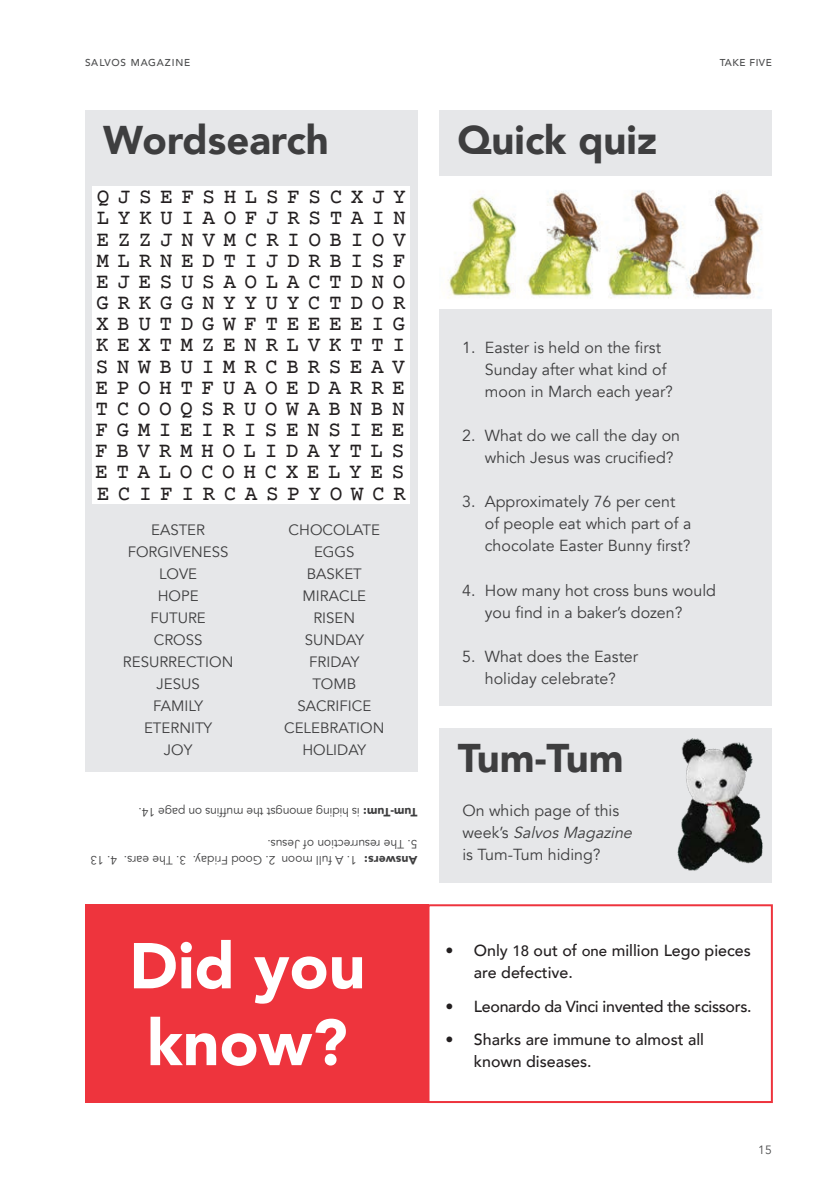
<style>
.page{position:relative;width:840px;height:1191px;background:#fff}
.page>*{position:absolute;margin:0;border:0;box-sizing:border-box;transform-origin:0 0}
.Trivia_Headings{font:900 64px/76.8px "Avenir";color:#fff}
.Trivia_Headings-2{font:900 40px "Avenir";color:#3e3e3f}
.t1{font:21.2px/21.2px "Courier Prime";letter-spacing:.395em;color:#231f20;text-align:justify}
.Body_-_Trivia_pag{font:16px/22px "Avenir";color:#3e3e3f}
.t2{font:500 16px/22px "Avenir";color:#231f20}
.t3{font:500 16px "Avenir";letter-spacing:-.02em;color:#231f20}
.Body_-_Trivia_pag-2{font:15px/22px "Avenir";color:#3e3e3f;text-align:center}
.Quiz_Answers{font:12px "Avenir";color:#3e3e3f}
.Quiz_Answers-2{font:900 12px "Avenir";letter-spacing:.01em;color:#3e3e3f}
.t4{font:12px "Avenir";color:#4b4c4d}
.Page_name_-_Right{font:500 10px "Avenir";letter-spacing:.08em;color:#4b4c4d}
.Page_name_-_Right-2{font:500 10px "Avenir";letter-spacing:.06em;color:#4b4c4d}
.s1{font-weight:900}
.s2{font-style:italic}
.s3{font-size:15px}
</style>
<div class="page">
<div style="left:85px;top:904px;width:343px;height:199px;background:#ee343d"></div>
<div style="left:427px;top:904px;width:345px;height:199px;border:2px solid #ee343d"></div>
<div style="left:85px;top:110px;width:332px;height:662px;background:#e6e7e9"></div>
<div style="left:439px;top:110px;width:332px;height:596px;background:#e6e7e9"></div>
<div style="left:439px;top:728px;width:332px;height:154px;background:#e6e7e9"></div>
<img style="left:677px;top:739px;width:86px;height:132px">
<div style="left:92px;top:186px;width:318px;height:318px;background:#fff"></div>
<img style="left:439px;top:176px;width:332px;height:133px">
<p class="Page_name_-_Right" style="left:85px;top:54px;width:107px">SALVOS MAGAZINE</p>
<p class="Trivia_Headings-2" style="left:103px;top:106px;width:227px">Wordsearch</p>
<p class="Trivia_Headings-2" style="left:457px;top:106px;width:201px">Quick quiz</p>
<p class="Page_name_-_Right-2" style="left:719px;top:54px;width:54px">TAKE FIVE</p>
<p class="t1" style="left:95px;top:188px;width:312px">QJSEFSHLSFSCXJY LYKUIAOFJRSTAIN EZZJNVMCRIOBIOV MLRNEDTIJDRBISF EJESUSAOLACTDNO GRKGGNYYUYCTDOR XBUTDGWFTEEEEIG KEXTMZENRLVKTTI SNWBUIMRCBRSEAV EPOHTFUAOEDARRE TCOOQSRUOWABNBN FGMIEIRISENSIEE FBVRMHOLIDAYTLS ETALOCOHCXELYES ECIFIRCASPYOWCR</p>
<p class="Body_-_Trivia_pag-2" style="left:151px;top:519px;width:55px">EASTER</p>
<p class="Body_-_Trivia_pag-2" style="left:128px;top:541px;width:102px">FORGIVENESS</p>
<p class="Body_-_Trivia_pag-2" style="left:159px;top:563px;width:40px">LOVE</p>
<p class="Body_-_Trivia_pag-2" style="left:158px;top:585px;width:42px">HOPE</p>
<p class="Body_-_Trivia_pag-2" style="left:150px;top:607px;width:57px">FUTURE</p>
<p class="Body_-_Trivia_pag-2" style="left:154px;top:629px;width:50px">CROSS</p>
<p class="Body_-_Trivia_pag-2" style="left:123px;top:651px;width:112px">RESURRECTION</p>
<p class="Body_-_Trivia_pag-2" style="left:156px;top:673px;width:45px">JESUS</p>
<p class="Body_-_Trivia_pag-2" style="left:153px;top:695px;width:51px">FAMILY</p>
<p class="Body_-_Trivia_pag-2" style="left:144px;top:717px;width:70px">ETERNITY</p>
<p class="Body_-_Trivia_pag-2" style="left:164px;top:739px;width:30px">JOY</p>
<p class="Body_-_Trivia_pag-2" style="left:284px;top:519px;width:102px">CHOCOLATE<br>EGGS<br>BASKET<br>MIRACLE<br>RISEN<br>SUNDAY<br>FRIDAY<br>TOMB<br>SACRIFICE<br>CELEBRATION<br>HOLIDAY</p>
<p class="Quiz_Answers" style="left:417px;top:819px;width:280px;rotate:-180deg"><span class="s1">Tum-Tum:</span> is hiding amongst the muffins on page 14.</p>
<p class="Quiz_Answers" style="left:417px;top:851px;width:152px;rotate:-180deg">5. The resurrection of Jesus.</p>
<p class="Quiz_Answers" style="left:275px;top:867px;width:186px;rotate:-180deg">2. Good Friday. 3. The ears. 4. 13</p>
<p class="Quiz_Answers" style="left:357px;top:867px;width:77px;rotate:-180deg">1. A full moon</p>
<p class="Quiz_Answers-2" style="left:417px;top:870px;width:55px;rotate:-180deg">Answers:</p>
<p class="Body_-_Trivia_pag" style="left:484px;top:337px;width:189px;text-indent:-23px">1. Easter is held on the first<br>Sunday after what kind of moon in March each year?</p>
<p class="Body_-_Trivia_pag" style="left:484px;top:425px;width:196px;text-indent:-23px">2. What do we call the day on which Jesus was crucified?</p>
<p class="Body_-_Trivia_pag" style="left:484px;top:491px;width:208px;text-indent:-23px">3. Approximately 76 per cent of people eat which part of a chocolate Easter Bunny first?</p>
<p class="Body_-_Trivia_pag" style="left:484px;top:579px;width:232px;text-indent:-23px">4. How many hot cross buns would you find in a baker’s dozen?</p>
<p class="Body_-_Trivia_pag" style="left:462px;top:645px;width:177px;text-align:center">5. What does the Easter holiday celebrate?</p>
<p class="Trivia_Headings-2" style="left:457px;top:723px;width:167px">Tum-Tum</p>
<p class="Body_-_Trivia_pag" style="left:462px;top:800px;width:175px">On which page of this<br>w e e k ’s <span class="s2">SalvosMagazine </span>is Tum-Tum hiding?</p>
<p class="Trivia_Headings" style="left:129px;top:926px;width:237px">Did you know?</p>
<p class="t2" style="left:473px;top:938px;width:278px;text-indent:-28px">• Only <span class="s3">18</span> out of <span class="s3">one</span> million Lego pieces are defective.</p>
<p class="t3" style="left:445px;top:992px;width:307px">• Leonardo da Vinci invented the scissors.</p>
<p class="t2" style="left:473px;top:1027px;width:231px;text-indent:-28px">• Sharks are immune to almost all known diseases.</p>
<p class="t4" style="left:757px;top:1142px;width:15px">15</p>
</div>
